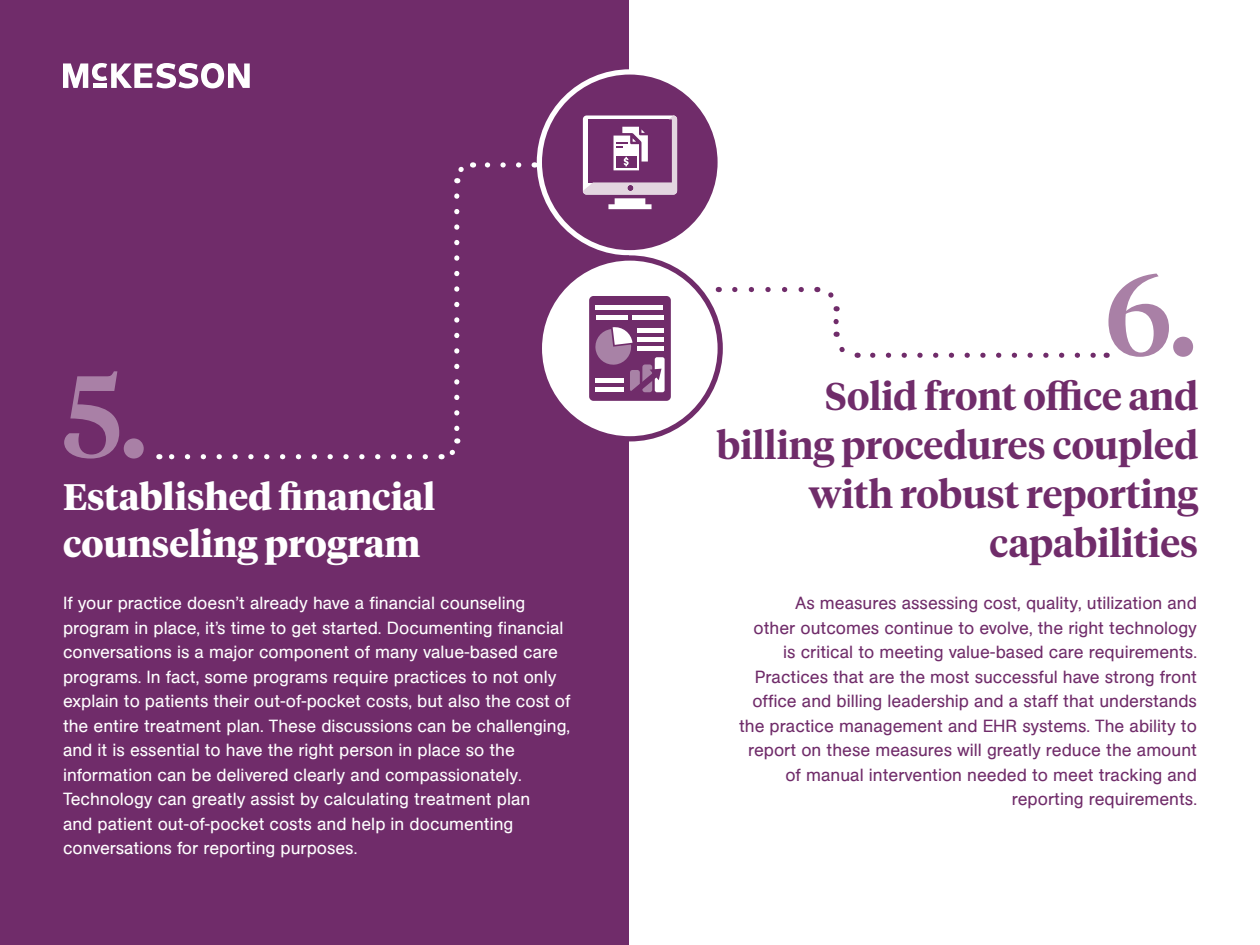
<style>
.page{position:relative;width:1260px;height:945px;background:#fff}
.page>*{position:absolute;margin:0;border:0;box-sizing:border-box;transform-origin:0 0}
.t1{font:500 115.5px "Tiempos Headline";color:#a980a6}
.t2{font:600 38.5px/49px "Tiempos Headline";color:#702c6a;text-align:right}
.t3{font:700 36.75px/47.2px "Tiempos Headline";color:#fff}
.t4{font:17.5px/24.5px "AG Book Pro";color:#fff}
.t5{font:17.5px/24.5px "AG Book Pro";color:#702c6a;text-align:right}
</style>
<div class="page">
<div style="left:0;top:0;width:628px;height:945px;background:#702c6a"></div>
<div style="left:539px;top:72px;width:181px;height:181px;background:#702c6a;border-radius:50%"></div>
<div style="left:537px;top:69px;width:186px;height:186px;border:5px solid #fff;border-radius:50%"></div>
<div style="left:539px;top:258px;width:181px;height:181px;background:#fff;border-radius:50%"></div>
<div style="left:537px;top:255px;width:186px;height:186px;border:5px solid #702c6a;border-radius:50%"></div>
<div style="left:589px;top:296px;width:82px;height:105px;background:#702c6a;border-radius:4px"></div>
<div style="left:595px;top:305px;width:68px;height:5px;background:#fff"></div>
<div style="left:596px;top:315px;width:31px;height:5px;background:#fff"></div>
<div style="left:632px;top:315px;width:31px;height:5px;background:#fff"></div>
<svg style="left:594px;top:327px;width:72px;height:74px"></svg>
<svg style="left:583px;top:79px;width:94px;height:130px"></svg>
<svg style="left:484px;top:162px;width:35px;height:6px"></svg>
<svg style="left:169px;top:454px;width:256px;height:5px"></svg>
<svg style="left:454px;top:162px;width:20px;height:21px"></svg>
<svg style="left:440px;top:196px;width:20px;height:264px"></svg>
<svg style="left:735px;top:287px;width:69px;height:5px"></svg>
<svg style="left:873px;top:353px;width:223px;height:5px"></svg>
<svg style="left:817px;top:287px;width:23px;height:24px"></svg>
<svg style="left:833px;top:322px;width:25px;height:36px"></svg>
<svg style="left:63px;top:63px;width:187px;height:25px"></svg>
<p class="t1" style="left:63px;top:337px;width:86px">5.</p>
<p class="t3" style="left:63px;top:472px;width:374px">Established financial counseling program</p>
<p class="t1" style="left:1105px;top:236px;width:93px">6.</p>
<p class="t2" style="left:717px;top:370px;width:483px">Solid front office and billing procedures coupled with robust reporting capabilities</p>
<p class="t4" style="left:63px;top:590px;width:509px">If your practice doesn’t already have a financial counseling program in place, it’s time to get started. Documenting financial conversations is a major component of many value-based care programs. In fact, some programs require practices to not only explain to patients their out-of-pocket costs, but also the cost of the entire treatment plan. These discussions can be challenging, and it is essential to have the right person in place so the information can be delivered clearly and compassionately.<br>Technology can greatly assist by calculating treatment plan<br>and patient out-of-pocket costs and help in documenting conversations for reporting purposes.</p>
<p class="t5" style="left:739px;top:590px;width:459px">As measures assessing cost, quality, utilization and<br>other outcomes continue to evolve, the right technology is critical to meeting value-based care requirements.<br>Practices that are the most successful have strong front office and billing leadership and a staff that understands the practice management and EHR systems. The ability to report on these measures will greatly reduce the amount of manual intervention needed to meet tracking and reporting requirements.</p>
</div>
